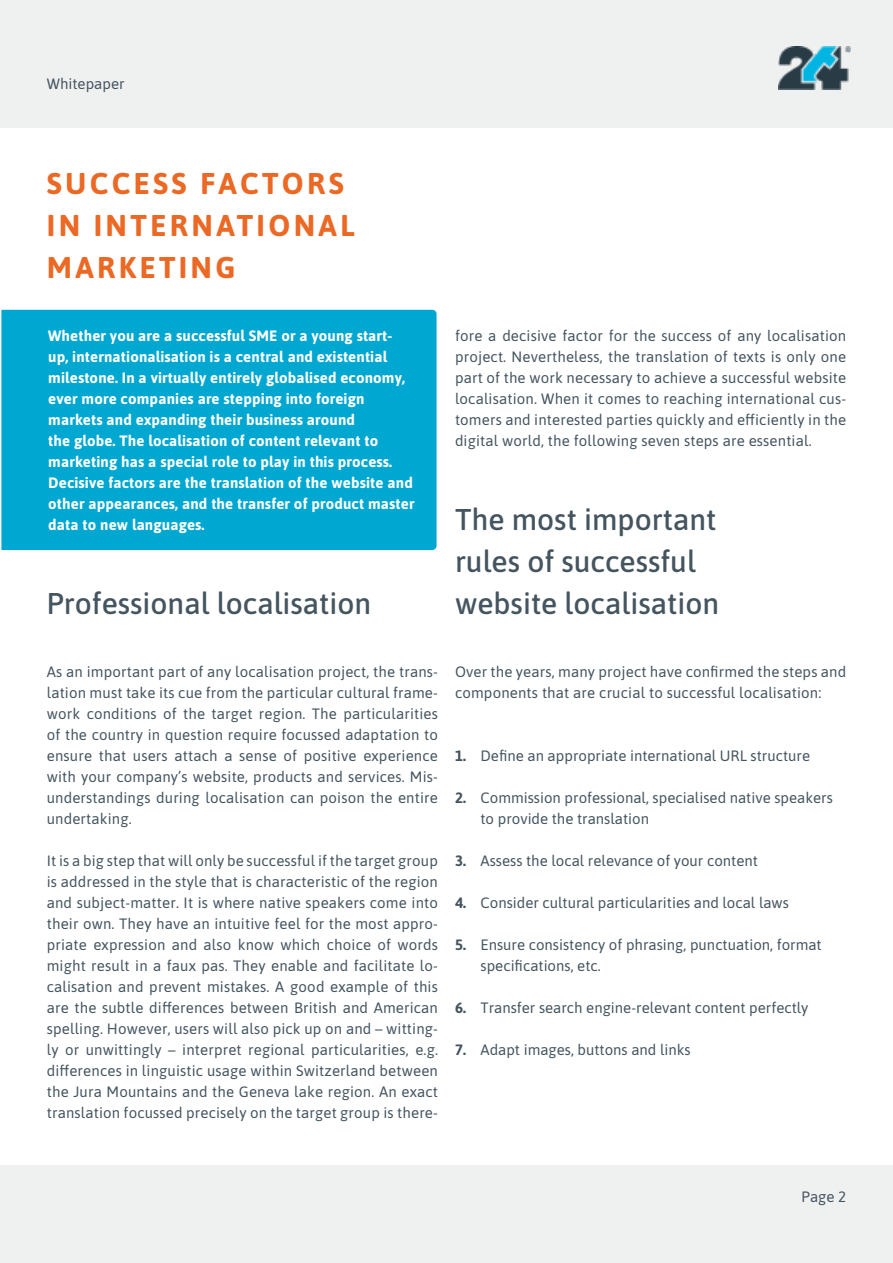
<style>
.page{position:relative;width:893px;height:1263px;background:#fff}
.page>*{position:absolute;margin:0;border:0;box-sizing:border-box;transform-origin:0 0}
.t1{font:500 30px/42px "Asap";color:#455560}
.t2{font:700 30px/42px "Asap";letter-spacing:.11em;color:#eb6924}
.t3{font:15px/21px "Asap";color:#455560;text-align:justify}
.t4{font:700 15px/21px "Asap";letter-spacing:.01em;color:#fff}
.s1{font-weight:700}
</style>
<div class="page">
<div style="left:0;top:0;width:893px;height:128px;background:#eff0f0"></div>
<div style="left:0;top:1165px;width:893px;height:98px;background:#eff0f0"></div>
<img style="left:778px;top:47px;width:73px;height:42px">
<div style="left:1px;top:310px;width:436px;height:240px;background:#00a7d1"></div>
<p class="t3" style="left:47px;top:72px;width:79px">Whitepaper</p>
<h1 class="t2" style="left:47px;top:161px;width:309px">SUCCESS FACTORS<br>IN INTERNATIONAL<br>MARKETING</h1>
<p class="t4" style="left:48px;top:324px;width:368px">Whether you are a successful SME or a young start&shy;up, internationalisation is a central and existential milestone. In a virtually entirely globalised economy, ever more companies are stepping into foreign markets and expanding their business around<br>the globe. The localisation of content relevant to marketing has a special role to play in this process.<br>Decisive factors are the translation of the website and other appearances, and the transfer of product master data to new languages.</p>
<h1 class="t1" style="left:47px;top:581px;width:326px">Professional localisation</h1>
<p class="t3" style="left:455px;top:324px;width:393px">fore a decisive factor for the success of any localisation project. Nevertheless, the translation of texts is only one part of the work necessary to achieve a successful website localisation. When it comes to reaching international cus&shy;tomers and interested parties quickly and efficiently in the digital world, the following seven steps are essential.</p>
<h1 class="t1" style="left:455px;top:497px;width:266px">The most important rules of successful website localisation</h1>
<p class="t3" style="left:47px;top:660px;width:393px">As an important part of any localisation project, the trans&shy;lation must take its cue from the particular cultural frame&shy;work conditions of the target region. The particularities of the country in question require focussed adaptation to ensure that users attach a sense of positive experience with your company’s website, products and services. Mis&shy;understandings during localisation can poison the entire undertaking.</p>
<p class="t3" style="left:47px;top:849px;width:393px">It is a big step that will only be successful if the target group is addressed in the style that is characteristic of the region and subject-matter. It is where native speakers come into their own. They have an intuitive feel for the most appro&shy;priate expression and also know which choice of words might result in a faux pas. They enable and facilitate lo&shy;calisation and prevent mistakes. A good example of this are the subtle differences between British and American spelling. However, users will also pick up on and – witting&shy;ly or unwittingly – interpret regional particularities, e.g. differences in linguistic usage within Switzerland between the Jura Mountains and the Geneva lake region. An exact translation focussed precisely on the target group is there-</p>
<p class="t3" style="left:455px;top:660px;width:393px">Over the years, many project have confirmed the steps and components that are crucial to successful localisation:</p>
<p class="t3" style="left:455px;top:744px;width:357px"><span class="s1">1.</span> Define an appropriate international URL structure</p>
<p class="t3" style="left:480px;top:786px;width:354px;text-indent:-26px"><span class="s1">2.</span> Commission professional, specialised native speakers to provide the translation</p>
<p class="t3" style="left:455px;top:849px;width:304px"><span class="s1">3.</span> Assess the local relevance of your content</p>
<p class="t3" style="left:455px;top:891px;width:336px"><span class="s1">4.</span> Consider cultural particularities and local laws</p>
<p class="t3" style="left:480px;top:933px;width:343px;text-indent:-26px"><span class="s1">5.</span> Ensure consistency of phrasing, punctuation, format specifications, etc.</p>
<p class="t3" style="left:455px;top:996px;width:355px"><span class="s1">6.</span> Transfer search engine-relevant content perfectly</p>
<p class="t3" style="left:455px;top:1038px;width:237px"><span class="s1">7.</span> Adapt images, buttons and links</p>
<p class="t3" style="left:802px;top:1185px;width:46px">Page 2</p>
</div>
